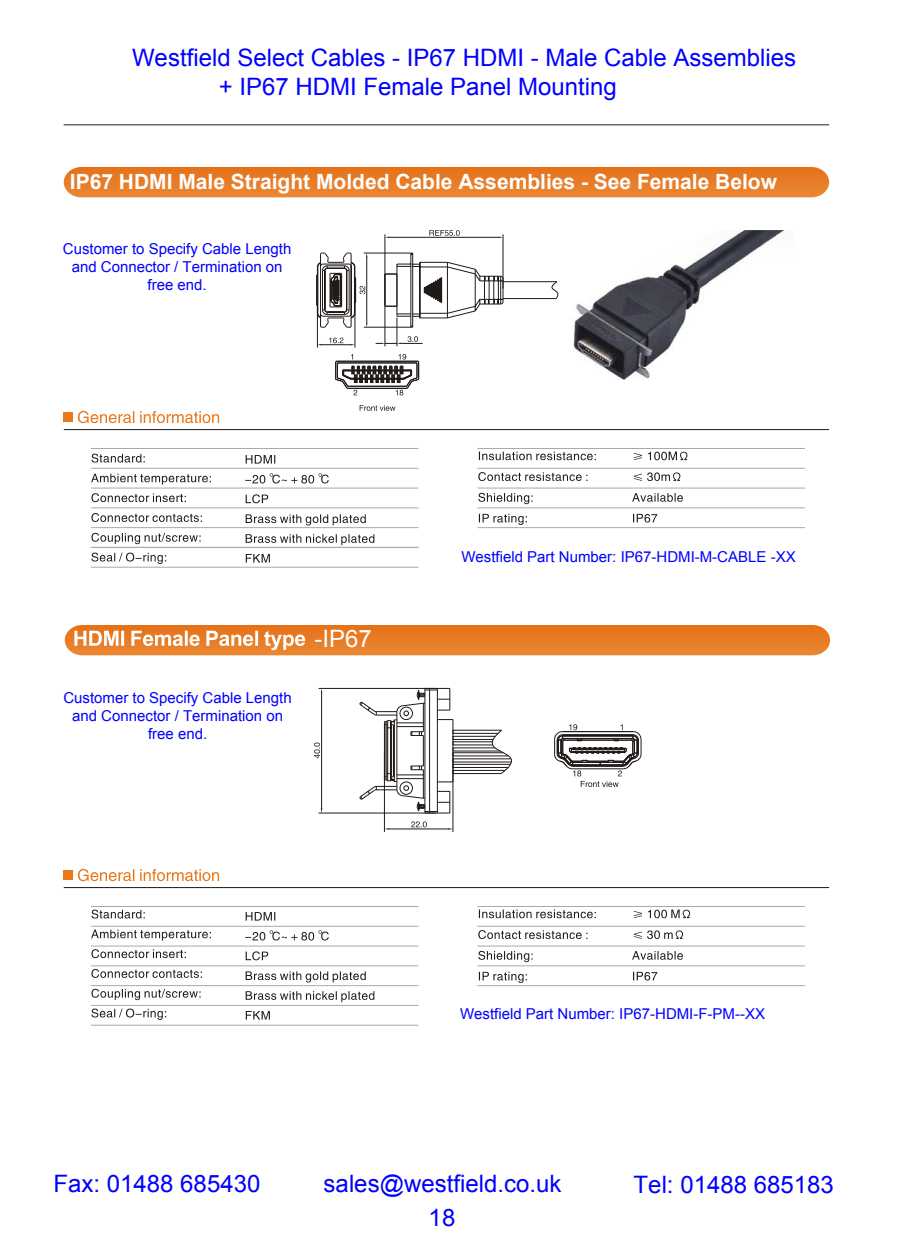
<style>
.page{position:relative;width:906px;height:1238px;background:#fff}
.page>*{position:absolute;margin:0;border:0;box-sizing:border-box;transform-origin:0 0}
.t1{font:24px/28.8px "Arial";color:#00f}
.t2{font:24px "Arial";color:#fff}
.t3{font:700 21px "Arial";color:#fff}
.t4{font:15px/18px "Arial";color:#00f;text-align:center}
</style>
<div class="page">
<hr style="left:64px;top:124px;width:765px;height:1px;background:#1f1a17">
<img style="left:65px;top:625px;width:765px;height:30px">
<svg style="left:78px;top:868px;width:141px;height:13px"></svg>
<div style="left:64px;top:870px;width:9px;height:10px;background:#e8781a"></div>
<hr style="left:91px;top:926px;width:327px;height:1px;background:#aba8a8">
<hr style="left:91px;top:945px;width:327px;height:1px;background:#aba8a8">
<hr style="left:91px;top:965px;width:327px;height:1px;background:#aba8a8">
<hr style="left:91px;top:985px;width:327px;height:1px;background:#aba8a8">
<hr style="left:91px;top:1005px;width:327px;height:1px;background:#aba8a8">
<hr style="left:91px;top:906px;width:327px;height:1px;background:#aba8a8">
<svg style="left:478px;top:909px;width:118px;height:74px"></svg>
<svg style="left:634px;top:909px;width:56px;height:30px"></svg>
<svg style="left:632px;top:951px;width:51px;height:29px"></svg>
<hr style="left:64px;top:887px;width:765px;height:1px;background:#1f1a17">
<svg style="left:74px;top:630px;width:231px;height:20px"></svg>
<hr style="left:477px;top:926px;width:328px;height:1px;background:#aba8a8">
<hr style="left:477px;top:945px;width:328px;height:1px;background:#aba8a8">
<hr style="left:477px;top:965px;width:328px;height:1px;background:#aba8a8">
<hr style="left:477px;top:985px;width:328px;height:1px;background:#aba8a8">
<hr style="left:477px;top:906px;width:328px;height:1px;background:#aba8a8">
<svg style="left:91px;top:909px;width:120px;height:111px"></svg>
<svg style="left:245px;top:912px;width:129px;height:107px"></svg>
<svg style="left:411px;top:821px;width:16px;height:6px"></svg>
<hr style="left:384px;top:752px;width:1px;height:80px;background:#1f1a17">
<hr style="left:453px;top:752px;width:1px;height:80px;background:#1f1a17">
<hr style="left:389px;top:828px;width:59px;height:1px;background:#1f1a17">
<svg style="left:314px;top:742px;width:6px;height:16px"></svg>
<hr style="left:319px;top:688px;width:117px;height:1px;background:#1f1a17">
<hr style="left:319px;top:812px;width:117px;height:1px;background:#1f1a17">
<hr style="left:321px;top:693px;width:1px;height:115px;background:#1f1a17">
<svg style="left:360px;top:688px;width:152px;height:125px"></svg>
<img style="left:64px;top:167px;width:765px;height:30px">
<svg style="left:78px;top:411px;width:141px;height:12px"></svg>
<div style="left:64px;top:412px;width:9px;height:10px;background:#e8781a"></div>
<hr style="left:91px;top:468px;width:327px;height:1px;background:#aba8a8">
<hr style="left:91px;top:488px;width:327px;height:1px;background:#aba8a8">
<hr style="left:91px;top:507px;width:327px;height:1px;background:#aba8a8">
<hr style="left:91px;top:527px;width:327px;height:1px;background:#aba8a8">
<hr style="left:91px;top:448px;width:327px;height:1px;background:#aba8a8">
<svg style="left:478px;top:451px;width:118px;height:74px"></svg>
<svg style="left:634px;top:451px;width:53px;height:30px"></svg>
<svg style="left:632px;top:493px;width:51px;height:29px"></svg>
<hr style="left:64px;top:429px;width:765px;height:1px;background:#1f1a17">
<hr style="left:477px;top:468px;width:328px;height:1px;background:#aba8a8">
<hr style="left:477px;top:488px;width:328px;height:1px;background:#aba8a8">
<hr style="left:477px;top:507px;width:328px;height:1px;background:#aba8a8">
<hr style="left:477px;top:527px;width:328px;height:1px;background:#aba8a8">
<hr style="left:477px;top:448px;width:328px;height:1px;background:#aba8a8">
<svg style="left:91px;top:453px;width:120px;height:111px"></svg>
<svg style="left:245px;top:455px;width:129px;height:107px"></svg>
<svg style="left:552px;top:282px;width:6px;height:17px"></svg>
<hr style="left:503px;top:281px;width:54px;height:1px;background:#1f1a17">
<hr style="left:503px;top:298px;width:53px;height:1px;background:#1f1a17">
<svg style="left:335px;top:354px;width:84px;height:41px"></svg>
<svg style="left:360px;top:405px;width:35px;height:6px"></svg>
<svg style="left:429px;top:230px;width:31px;height:6px"></svg>
<hr style="left:385px;top:234px;width:1px;height:71px;background:#1f1a17">
<hr style="left:503px;top:234px;width:1px;height:55px;background:#1f1a17">
<hr style="left:390px;top:237px;width:108px;height:1px;background:#1f1a17">
<hr style="left:317px;top:291px;width:1px;height:56px;background:#1f1a17">
<hr style="left:355px;top:291px;width:1px;height:56px;background:#1f1a17">
<svg style="left:316px;top:253px;width:188px;height:93px"></svg>
<img style="left:573px;top:230px;width:212px;height:150px">
<svg style="left:554px;top:724px;width:88px;height:63px"></svg>
<hr style="left:91px;top:567px;width:327px;height:1px;background:#aba8a8">
<hr style="left:91px;top:547px;width:327px;height:1px;background:#aba8a8">
<hr style="left:91px;top:1025px;width:327px;height:1px;background:#aba8a8">
<img style="left:399px;top:275px;width:8px;height:36px">
<img style="left:400px;top:731px;width:9px;height:39px">
<h1 class="t1" style="left:219px;top:43px;width:579px;text-indent:-87px">Westfield Select Cables - IP67 HDMI - Male Cable Assemblies + IP67 HDMI Female Panel Mounting</h1>
<h2 class="t3" style="left:70px;top:168px;width:709px">IP67 HDMI Male Straight Molded Cable Assemblies - See Female Below</h2>
<p class="t4" style="left:63px;top:240px;width:230px">Customer to Specify Cable Length and Connector / Termination on free end.</p>
<p class="t4" style="left:63px;top:689px;width:230px">Customer to Specify Cable Length and Connector / Termination on free end.</p>
<h1 class="t2" style="left:315px;top:623px;width:59px">-IP67</h1>
<p class="t4" style="left:461px;top:547px;width:336px">Westfield Part Number: IP67-HDMI-M-CABLE -XX</p>
<p class="t4" style="left:460px;top:1004px;width:307px">Westfield Part Number: IP67-HDMI-F-PM--XX</p>
<h1 class="t1" style="left:54px;top:1169px;width:208px">Fax: 01488 685430</h1>
<h1 class="t1" style="left:324px;top:1168px;width:239px">sales@westfield.co.uk</h1>
<h1 class="t1" style="left:634px;top:1170px;width:202px">Tel: 01488 685183</h1>
<h1 class="t1" style="left:429px;top:1203px;width:28px">18</h1>
</div>
